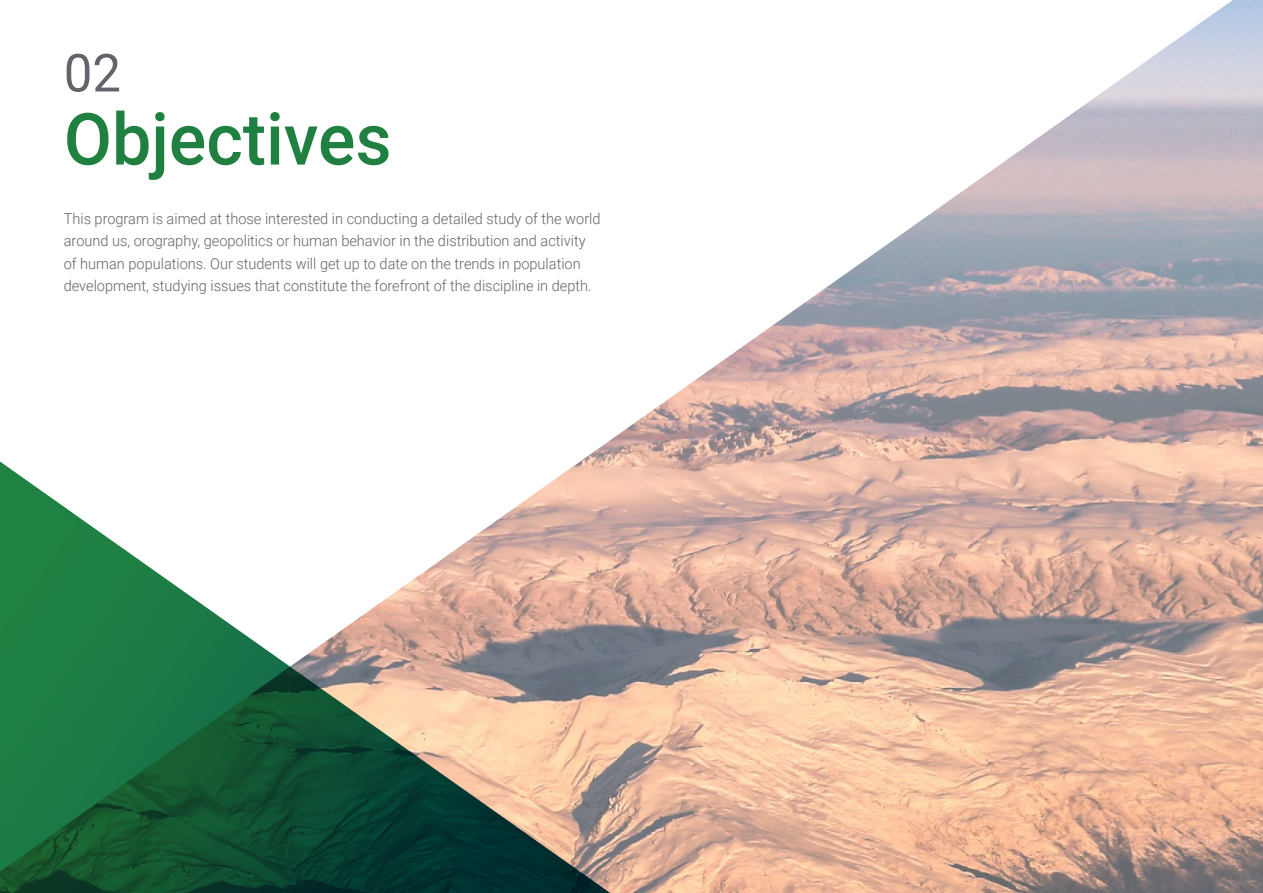
<style>
.page{position:relative;width:1263px;height:893px;background:#fff}
.page>*{position:absolute;margin:0;border:0;box-sizing:border-box;transform-origin:0 0}
.t1{font:500 72px "Roboto";color:#208041}
.t2{font:52.5px "Roboto";color:#61646a}
.t3{font:300 15px/22.5px "Roboto";color:#61646a}
</style>
<div class="page">
<img style="left:602px;top:0;width:661px;height:893px">
<svg style="left:0;top:446px;width:640px;height:447px"></svg>
<h2 class="t2" style="left:64px;top:36px;width:59px">02</h2>
<h1 class="t1" style="left:64px;top:89px;width:329px">Objectives</h1>
<p class="t3" style="left:64px;top:207px;width:538px">This program is aimed at those interested in conducting a detailed study of the world around us, orography, geopolitics or human behavior in the distribution and activity of human populations. Our students will get up to date on the trends in population development, studying issues that constitute the forefront of the discipline in depth.</p>
</div>
